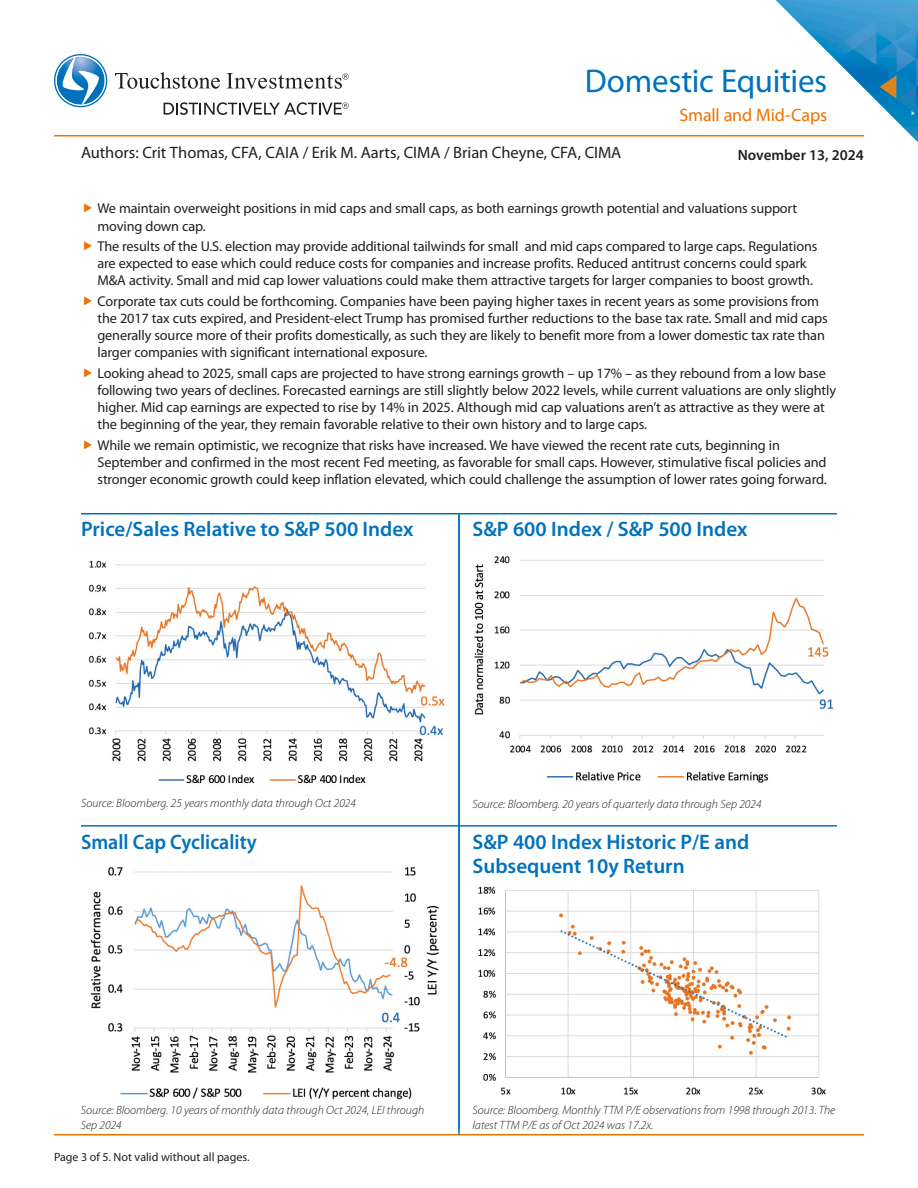
<style>
.page{position:relative;width:918px;height:1188px;background:#fff}
.page>*{position:absolute;margin:0;border:0;box-sizing:border-box;transform-origin:0 0}
.t1{font:33px "Myriad Pro";letter-spacing:-.01em;color:#0072bc}
.t2{font:600 21px/24px "Myriad Pro";color:#0072bc}
.t3{font:600 21px "Myriad Pro";color:#0072bc;scale:.95 1}
.t4{font:18px "Myriad Pro";letter-spacing:-.01em;color:#ef7100}
.t5{font:16.5px "Myriad Pro";color:#231f20}
.t6{font:600 15px "Myriad Pro";color:#231f20}
.t7{font:14.25px/17.1px "Myriad Pro";letter-spacing:-.01em;color:#231f20}
.t8{font:italic 300 12px/14.4px "Myriad Pro";color:#231f20}
.t9{font:12px "Myriad Pro";color:#231f20}
</style>
<div class="page">
<hr style="left:54px;top:1134px;width:810px;height:2px;background:#ef7100">
<svg style="left:54px;top:54px;width:53px;height:53px"></svg>
<svg style="left:115px;top:72px;width:105px;height:17px"></svg>
<svg style="left:227px;top:73px;width:122px;height:16px"></svg>
<svg style="left:164px;top:102px;width:185px;height:13px"></svg>
<hr style="left:54px;top:135px;width:810px;height:1px;background:#ef7100">
<img style="left:762px;top:0;width:156px;height:143px">
<img style="left:88px;top:560px;width:357px;height:224px">
<img style="left:90px;top:867px;width:349px;height:233px">
<img style="left:474px;top:556px;width:360px;height:227px">
<img style="left:478px;top:886px;width:348px;height:209px">
<hr style="left:81px;top:513px;width:756px;height:1px;background:#0072bc">
<hr style="left:458px;top:514px;width:2px;height:621px;background:#0072bc">
<hr style="left:81px;top:825px;width:756px;height:2px;background:#0072bc">
<h1 class="t1" style="left:585px;top:63px;width:244px">Domestic Equities</h1>
<p class="t4" style="left:680px;top:105px;width:149px">Small and Mid-Caps</p>
<p class="t5" style="left:81px;top:144px;width:542px">Authors: Crit Thomas, CFA, CAIA / Erik M. Aarts, CIMA / Brian Cheyne, CFA, CIMA</p>
<p class="t6" style="left:738px;top:147px;width:128px">November 13, 2024</p>
<p class="t7" style="left:98px;top:200px;width:701px">We maintain overweight positions in mid caps and small caps, as both earnings growth potential and valuations support moving down cap.</p>
<p class="t7" style="left:98px;top:238px;width:721px">The results of the U.S. election may provide additional tailwinds for small and mid caps compared to large caps. Regulations are expected to ease which could reduce costs for companies and increase profits. Reduced antitrust concerns could spark<br>M&amp;A activity. Small and mid cap lower valuations could make them attractive targets for larger companies to boost growth.</p>
<p class="t7" style="left:98px;top:293px;width:732px">Corporate tax cuts could be forthcoming. Companies have been paying higher taxes in recent years as some provisions from the 2017 tax cuts expired, and President-elect Trump has promised further reductions to the base tax rate. Small and mid caps generally source more of their profits domestically, as such they are likely to benefit more from a lower domestic tax rate than larger companies with significant international exposure.</p>
<p class="t7" style="left:98px;top:365px;width:740px">Looking ahead to 2025, small caps are projected to have strong earnings growth – up 17% – as they rebound from a low base following two years of declines. Forecasted earnings are still slightly below 2022 levels, while current valuations are only slightly higher. Mid cap earnings are expected to rise by 14% in 2025. Although mid cap valuations aren’t as attractive as they were at the beginning of the year, they remain favorable relative to their own history and to large caps.</p>
<p class="t7" style="left:98px;top:437px;width:731px">While we remain optimistic, we recognize that risks have increased. We have viewed the recent rate cuts, beginning in<br>September and confirmed in the most recent Fed meeting, as favorable for small caps. However, stimulative fiscal policies and stronger economic growth could keep inflation elevated, which could challenge the assumption of lower rates going forward.</p>
<h2 class="t2" style="left:81px;top:517px;width:334px">Price/Sales Relative to S&amp;P 500 Index</h2>
<h2 class="t2" style="left:472px;top:517px;width:276px">S&amp;P 600 Index / S&amp;P 500 Index</h2>
<p class="t8" style="left:81px;top:796px;width:277px">Source: Bloomberg. 25 years monthly data through Oct 2024</p>
<p class="t8" style="left:472px;top:797px;width:291px">Source: Bloomberg. 20 years of quarterly data through Sep 2024</p>
<h2 class="t3" style="left:81px;top:831px;width:187px">Small Cap Cyclicality</h2>
<h2 class="t2" style="left:472px;top:831px;width:278px">S&amp;P 400 Index Historic P/E and<br>Subsequent 10y Return</h2>
<p class="t8" style="left:81px;top:1103px;width:345px">Source: Bloomberg. 10 years of monthly data through Oct 2024, LEI through<br>Sep 2024</p>
<p class="t9" style="left:54px;top:1150px;width:197px">Page 3 of 5. Not valid without all pages.</p>
<p class="t8" style="left:472px;top:1104px;width:364px">Source: Bloomberg. Monthly TTM P/E observations from 1998 through 2013. The latest TTM P/E as of Oct 2024 was 17.2x.</p>
</div>
